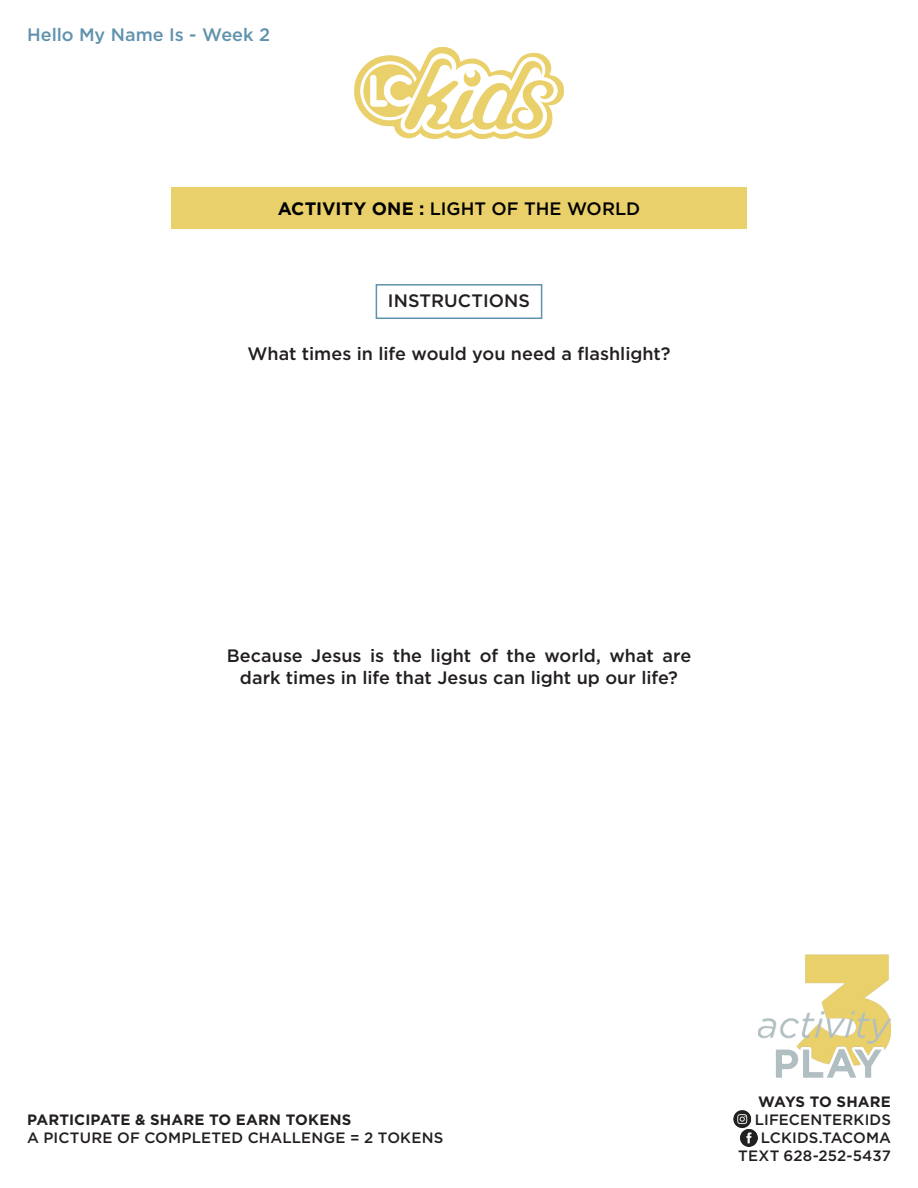
<style>
.page{position:relative;width:918px;height:1188px;background:#fff}
.page>*{position:absolute;margin:0;border:0;box-sizing:border-box;transform-origin:0 0}
.t1{font:500 18px/21.6px "Gotham";color:#231f20;text-align:center}
.t2{font:500 18px "Gotham";color:#000}
.t3{font:500 18px "Gotham";color:#6092ad}
.t4{font:500 15px "Gotham";letter-spacing:.01em;color:#231f20}
.t5{font:700 15px "Gotham";letter-spacing:.01em;color:#231f20}
.s1{font-weight:700}
</style>
<div class="page">
<img style="left:355px;top:48px;width:208px;height:91px">
<div style="left:171px;top:187px;width:576px;height:41px;background:#ead06a"></div>
<img style="left:758px;top:955px;width:133px;height:122px">
<img style="left:734px;top:1110px;width:24px;height:37px">
<div style="left:376px;top:284px;width:166px;height:35px;border:2px solid #6092ad"></div>
<p class="t3" style="left:27px;top:23px;width:245px">Hello My Name Is - Week 2</p>
<p class="t2" style="left:278px;top:197px;width:364px"><span class="s1">ACTIVITY ONE :</span> LIGHT OF THE WORLD</p>
<p class="t1" style="left:388px;top:290px;width:143px">INSTRUCTIONS</p>
<p class="t1" style="left:247px;top:343px;width:425px">What times in life would you need a flashlight?</p>
<p class="t1" style="left:227px;top:645px;width:466px">Because Jesus is the light of the world, what are dark times in life that Jesus can light up our life?</p>
<p class="t5" style="left:27px;top:1111px;width:326px">PARTICIPATE &amp; SHARE TO EARN TOKENS</p>
<p class="t4" style="left:27px;top:1128px;width:418px">A PICTURE OF COMPLETED CHALLENGE = 2 TOKENS</p>
<p class="t5" style="left:758px;top:1093px;width:134px">WAYS TO SHARE</p>
<p class="t4" style="left:755px;top:1110px;width:138px">LIFECENTERKIDS</p>
<p class="t4" style="left:761px;top:1128px;width:132px">LCKIDS.TACOMA</p>
<p class="t4" style="left:738px;top:1146px;width:154px">TEXT 628-252-5437</p>
</div>
